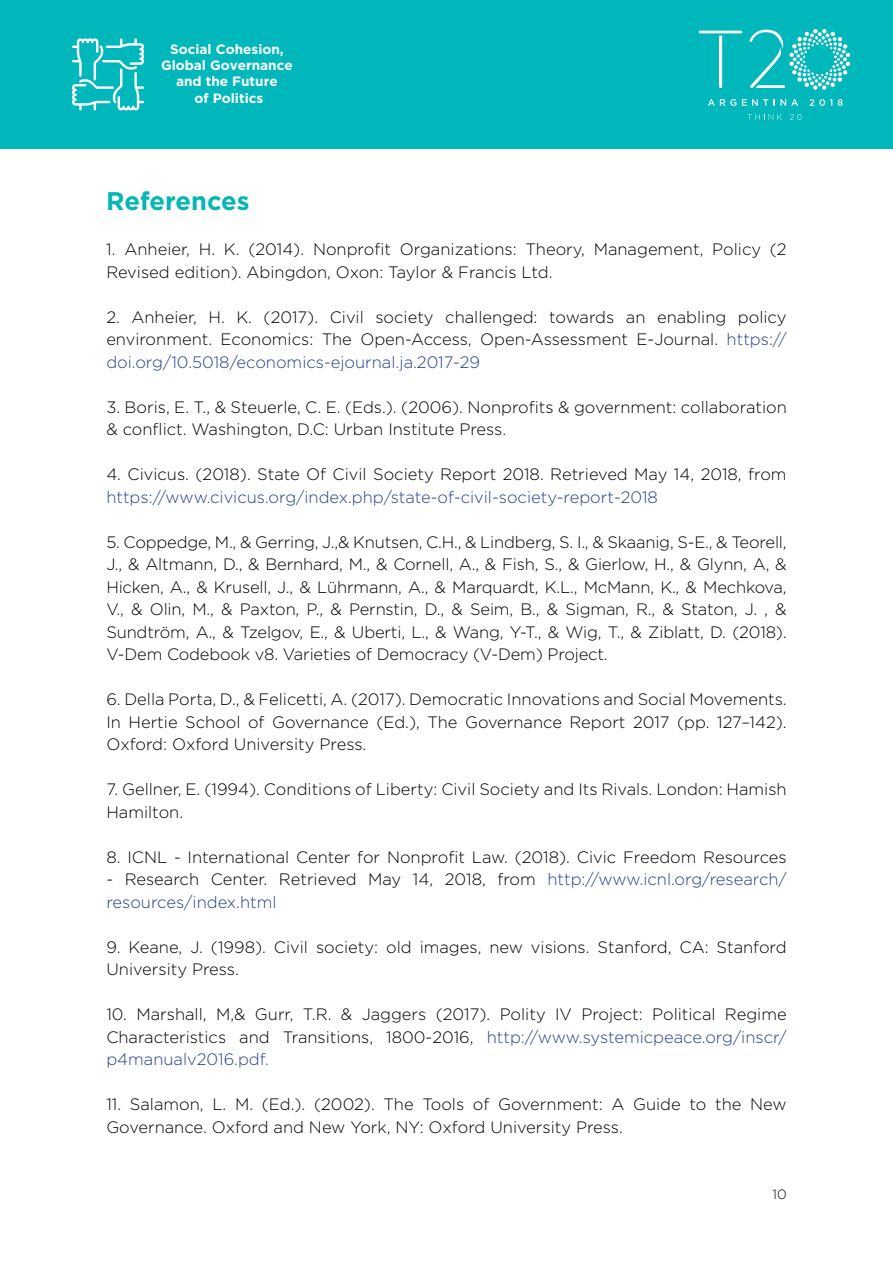
<style>
.page{position:relative;width:893px;height:1263px;background:#fff}
.page>*{position:absolute;margin:0;border:0;box-sizing:border-box;transform-origin:0 0}
.t1{font:700 25.5px "Gotham HTF";color:#06b6b4}
.t2{font:300 16.5px/22.5px "Gotham";color:#000}
.t3{font:300 16.5px/22.5px "Gotham";color:#24408e}
.t4{font:700 13.5px/16.2px "Gotham";color:#fff;text-align:center}
.t5{font:300 13.5px "Gotham";color:#000}
.s1{color:#24408e}
.s2{color:#000}
</style>
<div class="page">
<div style="left:0;top:0;width:893px;height:149px;background:#00b8bc"></div>
<svg style="left:749px;top:29px;width:101px;height:61px"></svg>
<svg style="left:708px;top:99px;width:28px;height:7px"></svg>
<svg style="left:742px;top:99px;width:26px;height:7px"></svg>
<svg style="left:774px;top:99px;width:24px;height:7px"></svg>
<svg style="left:810px;top:99px;width:22px;height:7px"></svg>
<svg style="left:838px;top:99px;width:5px;height:7px"></svg>
<svg style="left:699px;top:31px;width:43px;height:57px"></svg>
<svg style="left:748px;top:114px;width:34px;height:6px"></svg>
<svg style="left:790px;top:114px;width:12px;height:6px"></svg>
<svg style="left:72px;top:38px;width:72px;height:72px"></svg>
<p class="t4" style="left:161px;top:42px;width:133px">Social Cohesion,<br>Global Governance and the Future<br>of Politics</p>
<h1 class="t1" style="left:106px;top:191px;width:145px">References</h1>
<p class="t2" style="left:106px;top:238px;width:682px">1. Anheier, H. K. (2014). Nonprofit Organizations: Theory, Management, Policy (2<br>Revised edition). Abingdon, Oxon: Taylor &amp; Francis Ltd.</p>
<p class="t2" style="left:106px;top:306px;width:682px;text-align:justify">2. Anheier, H. K. (2017). Civil society challenged: towards an enabling policy environment. Economics: The Open-Access, Open-Assessment E-Journal. <span class="s1">https:// doi.org/10.5018/economics-ejournal.ja.2017-29</span></p>
<p class="t2" style="left:106px;top:396px;width:682px">3. Boris, E. T., &amp; Steuerle, C. E. (Eds.). (2006). Nonprofits &amp; government: collaboration &amp; conflict. Washington, D.C: Urban Institute Press.</p>
<p class="t2" style="left:106px;top:464px;width:682px">4. Civicus. (2018). State Of Civil Society Report 2018. Retrieved May 14, 2018, from</p>
<p class="t3" style="left:106px;top:486px;width:553px">https://www.civicus.org/index.php/state-of-civil-society-report-2018</p>
<p class="t2" style="left:106px;top:531px;width:682px;text-align:justify">5. Coppedge, M., &amp; Gerring, J.,&amp; Knutsen, C.H., &amp; Lindberg, S. I., &amp; Skaanig, S-E., &amp; Teorell, J., &amp; Altmann, D., &amp; Bernhard, M., &amp; Cornell, A., &amp; Fish, S., &amp; Gierlow, H., &amp; Glynn, A, &amp; Hicken, A., &amp; Krusell, J., &amp; Lührmann, A., &amp; Marquardt, K.L., McMann, K., &amp; Mechkova, V., &amp; Olin, M., &amp; Paxton, P., &amp; Pernstin, D., &amp; Seim, B., &amp; Sigman, R., &amp; Staton, J. , &amp; Sundtröm, A., &amp; Tzelgov, E., &amp; Uberti, L., &amp; Wang, Y-T., &amp; Wig, T., &amp; Ziblatt, D. (2018).<br>V-Dem Codebook v8. Varieties of Democracy (V-Dem) Project.</p>
<p class="t2" style="left:106px;top:688px;width:682px;text-align:justify">6. Della Porta, D., &amp; Felicetti, A. (2017). Democratic Innovations and Social Movements.<br>In Hertie School of Governance (Ed.), The Governance Report 2017 (pp. 127–142).<br>Oxford: Oxford University Press.</p>
<p class="t2" style="left:106px;top:779px;width:682px">7. Gellner, E. (1994). Conditions of Liberty: Civil Society and Its Rivals. London: Hamish<br>Hamilton.</p>
<p class="t2" style="left:106px;top:846px;width:682px">8. ICNL - International Center for Nonprofit Law. (2018). Civic Freedom Resources</p>
<p class="t3" style="left:106px;top:869px;width:682px"><span class="s2">- Research Center. Retrieved May 14, 2018, from</span> http://www.icnl.org/research/ resources/index.html</p>
<p class="t2" style="left:106px;top:936px;width:682px">9. Keane, J. (1998). Civil society: old images, new visions. Stanford, CA: Stanford<br>University Press.</p>
<p class="t2" style="left:106px;top:1003px;width:682px;text-align:justify">10. Marshall, M,&amp; Gurr, T.R. &amp; Jaggers (2017). Polity IV Project: Political Regime Characteristics and Transitions, 1800-2016, <span class="s1">http://www.systemicpeace.org/inscr/ p4manualv2016.pdf.</span></p>
<p class="t2" style="left:106px;top:1094px;width:682px">11. Salamon, L. M. (Ed.). (2002). The Tools of Government: A Guide to the New<br>Governance. Oxford and New York, NY: Oxford University Press.</p>
<p class="t5" style="left:773px;top:1188px;width:16px">10</p>
</div>
